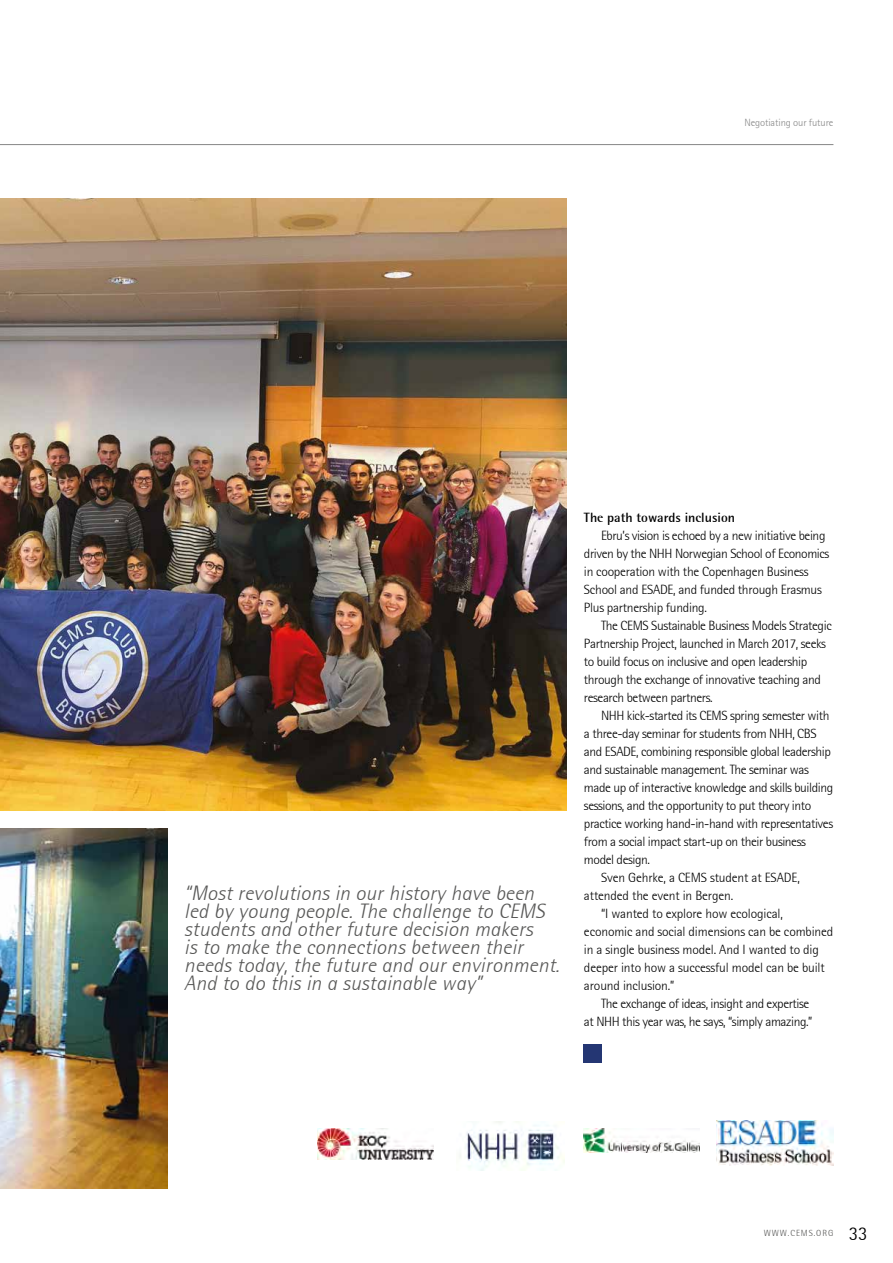
<style>
.page{position:relative;width:893px;height:1263px;background:#fff}
.page>*{position:absolute;margin:0;border:0;box-sizing:border-box;transform-origin:0 0}
.t1{font:italic 300 21px/18px "Rotis Semi Sans";letter-spacing:.01em;color:#575756}
.t2{font:300 13.5px/18px "Rotis Semi Sans";letter-spacing:-.03em;color:#000}
.t3{font:300 13.5px "Rotis Semi Sans";letter-spacing:-.01em;color:#000}
.t4{font:700 13.5px "Rotis Semi Sans";color:#000}
.t5{font:300 10.5px "Rotis Semi Sans";letter-spacing:-.01em;color:#878787}
.t6{font:300 9px "Rotis Semi Sans";letter-spacing:.1em;color:#575756}
.s1{font-size:19.5px;color:#000}
</style>
<div class="page">
<hr style="left:0;top:144px;width:833px;height:1px;background:#878787">
<img style="left:0;top:198px;width:567px;height:612px">
<img style="left:0;top:828px;width:167px;height:360px">
<img style="left:717px;top:1121px;width:116px;height:44px">
<img style="left:584px;top:1128px;width:116px;height:25px">
<img style="left:317px;top:1128px;width:117px;height:31px">
<img style="left:460px;top:1121px;width:105px;height:49px">
<div style="left:584px;top:1044px;width:18px;height:18px;background:#243673"></div>
<p class="t5" style="left:744px;top:116px;width:90px">Negotiating our future</p>
<p class="t1" style="left:184px;top:884px;width:377px">“Most revolutions in our history have been led by young people. The challenge to CEMS students and other future decision makers<br>is to make the connections between their needs today, the future and our environment.<br>And to do this in a sustainable way”</p>
<p class="t4" style="left:584px;top:509px;width:153px">The path towards inclusion</p>
<p class="t2" style="left:584px;top:526px;width:247px;text-indent:17px">Ebru’s vision is echoed by a new initiative being driven by the NHH Norwegian School of Economics in cooperation with the Copenhagen Business School and ESADE, and funded through Erasmus Plus partnership funding.</p>
<p class="t2" style="left:584px;top:616px;width:249px;text-indent:17px">The CEMS Sustainable Business Models Strategic Partnership Project, launched in March 2017, seeks to build focus on inclusive and open leadership through the exchange of innovative teaching and research between partners.</p>
<p class="t2" style="left:601px;top:706px;width:230px">NHH kick-started its CEMS spring semester with</p>
<p class="t2" style="left:584px;top:724px;width:234px">a three-day seminar for students from NHH, CBS</p>
<p class="t2" style="left:584px;top:742px;width:248px">and ESADE, combining responsible global leadership</p>
<p class="t2" style="left:584px;top:760px;width:226px">and sustainable management. The seminar was</p>
<p class="t2" style="left:584px;top:778px;width:251px">made up of interactive knowledge and skills building</p>
<p class="t2" style="left:584px;top:796px;width:229px">sessions, and the opportunity to put theory into</p>
<p class="t2" style="left:584px;top:814px;width:251px">practice working hand-in-hand with representatives</p>
<p class="t2" style="left:584px;top:832px;width:223px">from a social impact start-up on their business</p>
<p class="t2" style="left:584px;top:850px;width:68px">model design.</p>
<p class="t3" style="left:601px;top:870px;width:200px">Sven Gehrke, a CEMS student at ESADE,</p>
<p class="t3" style="left:584px;top:888px;width:151px">attended the event in Bergen.</p>
<p class="t3" style="left:601px;top:906px;width:183px">“I wanted to explore how ecological,</p>
<p class="t3" style="left:584px;top:924px;width:251px">economic and social dimensions can be combined</p>
<p class="t3" style="left:584px;top:942px;width:236px">in a single business model. And I wanted to dig</p>
<p class="t3" style="left:584px;top:960px;width:242px">deeper into how a successful model can be built</p>
<p class="t3" style="left:584px;top:978px;width:92px">around inclusion.”</p>
<p class="t2" style="left:601px;top:994px;width:210px">The exchange of ideas, insight and expertise</p>
<p class="t2" style="left:584px;top:1012px;width:230px">at NHH this year was, he says, “simply amazing.”</p>
<p class="t6" style="left:764px;top:1228px;width:105px">WWW.CEMS.ORG <span class="s1">33</span></p>
</div>
